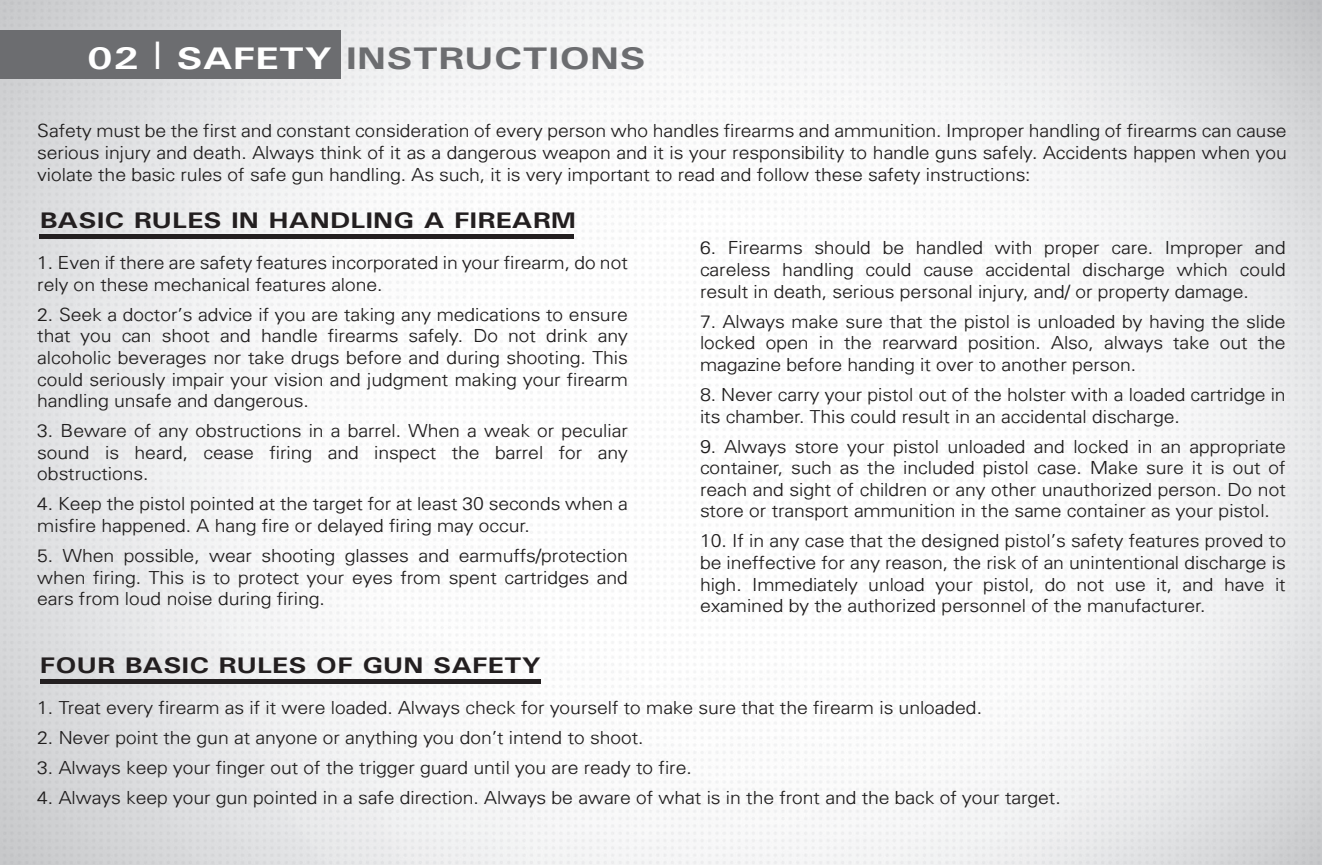
<style>
.page{position:relative;width:1322px;height:865px;background:#fff}
.page>*{position:absolute;margin:0;border:0;box-sizing:border-box;transform-origin:0 0}
.t1{font:700 31.2px "Univers";color:#6c6d70;scale:1.3 1}
.t2{font:700 22.5px "Univers";color:#231f20;scale:1.25 1}
.t3{font:300 18px/21.6px "Univers";color:#201e1e;text-align:justify;scale:1.08 1}
.s1{color:#fff}
.s2{font-weight:300;font-size:37.8px;color:#fff}
</style>
<div class="page">
<img style="left:0;top:0;width:1322px;height:864px">
<div style="left:0;top:30px;width:341px;height:49px;background:#6c6d70"></div>
<div style="left:40px;top:234px;width:534px;height:5px;background:#231f20"></div>
<hr style="left:40px;top:679px;width:500px;height:4px;background:#231f20">
<h1 class="t1" style="left:87px;top:38px;width:431px"><span class="s1">02</span> <span class="s2">|</span> <span class="s1">SAFETY</span> INSTRUCTIONS</h1>
<p class="t3" style="left:37px;top:120px;width:1158px">Safety must be the first and constant consideration of every person who handles firearms and ammunition. Improper handling of firearms can cause serious injury and death. Always think of it as a dangerous weapon and it is your responsibility to handle guns safely. Accidents happen when you violate the basic rules of safe gun handling. As such, it is very important to read and follow these safety instructions:</p>
<p class="t2" style="left:40px;top:206px;width:431px">BASIC RULES IN HANDLING A FIREARM</p>
<p class="t3" style="left:37px;top:251px;width:548px">1. Even if there are safety features incorporated in your firearm, do not rely on these mechanical features alone.</p>
<p class="t3" style="left:37px;top:303px;width:548px">2. Seek a doctor’s advice if you are taking any medications to ensure that you can shoot and handle firearms safely. Do not drink any alcoholic beverages nor take drugs before and during shooting. This could seriously impair your vision and judgment making your firearm handling unsafe and dangerous.</p>
<p class="t3" style="left:37px;top:419px;width:548px">3. Beware of any obstructions in a barrel. When a weak or peculiar sound is heard, cease firing and inspect the barrel for any obstructions.</p>
<p class="t3" style="left:37px;top:493px;width:548px">4. Keep the pistol pointed at the target for at least 30 seconds when a misfire happened. A hang fire or delayed firing may occur.</p>
<p class="t3" style="left:37px;top:544px;width:548px">5. When possible, wear shooting glasses and earmuffs/protection when firing. This is to protect your eyes from spent cartridges and ears from loud noise during firing.</p>
<p class="t2" style="left:40px;top:651px;width:402px">FOUR BASIC RULES OF GUN SAFETY</p>
<p class="t3" style="left:700px;top:237px;width:544px">6. Firearms should be handled with proper care. Improper and careless handling could cause accidental discharge which could result in death, serious personal injury, and/ or property damage.</p>
<p class="t3" style="left:700px;top:310px;width:544px">7. Always make sure that the pistol is unloaded by having the slide locked open in the rearward position. Also, always take out the magazine before handing it over to another person.</p>
<p class="t3" style="left:700px;top:383px;width:544px">8. Never carry your pistol out of the holster with a loaded cartridge in its chamber. This could result in an accidental discharge.</p>
<p class="t3" style="left:700px;top:435px;width:544px">9. Always store your pistol unloaded and locked in an appropriate container, such as the included pistol case. Make sure it is out of reach and sight of children or any other unauthorized person. Do not store or transport ammunition in the same container as your pistol.</p>
<p class="t3" style="left:700px;top:529px;width:544px">10. If in any case that the designed pistol’s safety features proved to be ineffective for any reason, the risk of an unintentional discharge is high. Immediately unload your pistol, do not use it, and have it examined by the authorized personnel of the manufacturer.</p>
<p class="t3" style="left:37px;top:696px;width:876px">1. Treat every firearm as if it were loaded. Always check for yourself to make sure that the firearm is unloaded.</p>
<p class="t3" style="left:37px;top:726px;width:563px">2. Never point the gun at anyone or anything you don’t intend to shoot.</p>
<p class="t3" style="left:37px;top:756px;width:607px">3. Always keep your finger out of the trigger guard until you are ready to fire.</p>
<p class="t3" style="left:37px;top:786px;width:949px">4. Always keep your gun pointed in a safe direction. Always be aware of what is in the front and the back of your target.</p>
</div>
